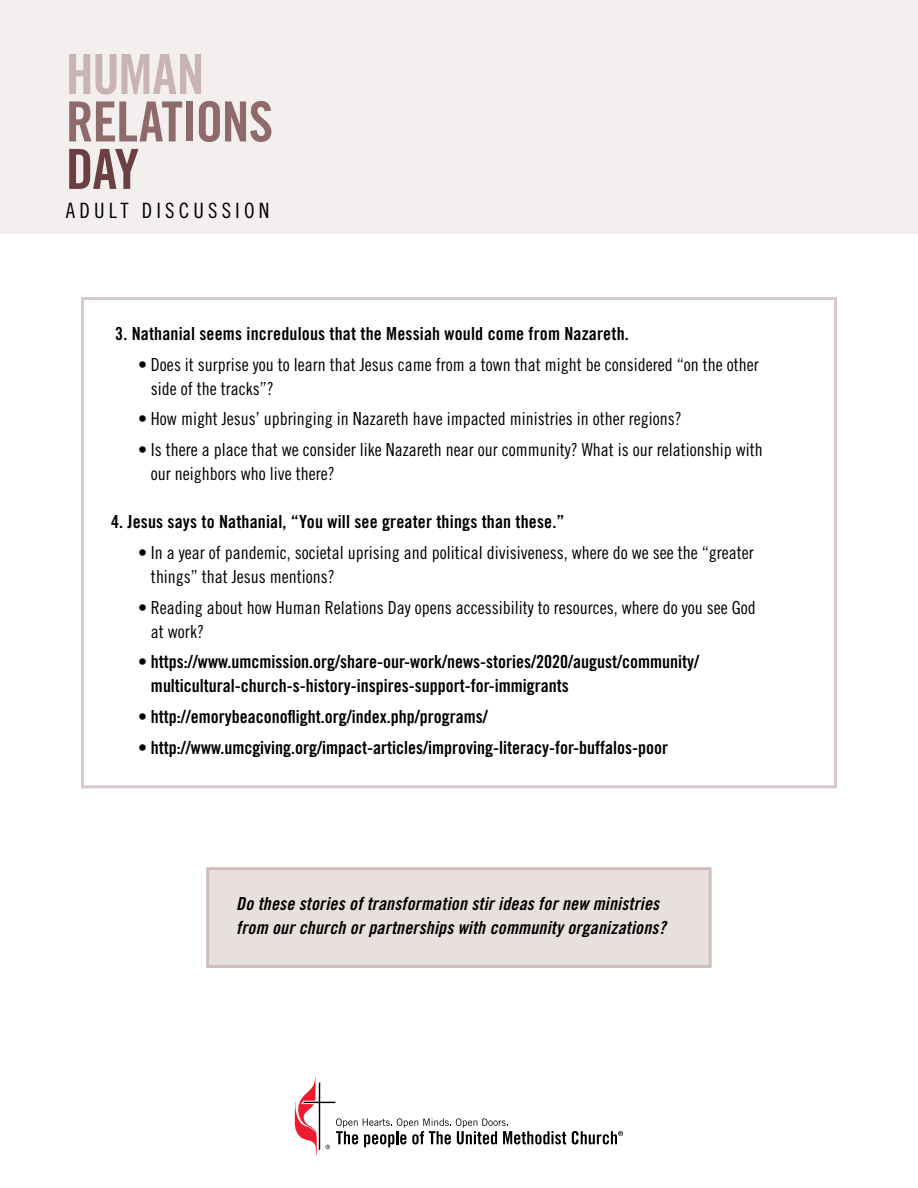
<style>
.page{position:relative;width:918px;height:1188px;background:#fff}
.page>*{position:absolute;margin:0;border:0;box-sizing:border-box;transform-origin:0 0}
.t1{font:55.35px "Trade Gothic LT Std Bd Cn 20";letter-spacing:-.015em;color:#8f6a6b}
.t2{font:55.35px "Trade Gothic LT Std Bd Cn 20";letter-spacing:-.015em;color:#c8b4b3}
.t3{font:55.35px "Trade Gothic LT Std Bd Cn 20";color:#6b4042}
.t4{font:21.15px "Trade Gothic LT Std Cn 18";letter-spacing:.195em;color:#000}
.t5{font:18px/24px "Trade Gothic LT Std Cn 18";color:#000}
.t6{font:18px/24px "Trade Gothic LT Std Bd Cn 20";color:#000}
.t7{font:italic 18px/24px "Trade Gothic LT Std Bd Cn 20";color:#000}
.s1{font-family:"Trade Gothic LT Std Cn 18"}
</style>
<div class="page">
<div style="left:0;top:0;width:918px;height:234px;background:#f3efee"></div>
<svg style="left:572px;top:1131px;width:51px;height:13px"></svg>
<svg style="left:295px;top:1077px;width:271px;height:78px"></svg>
<div style="left:81px;top:297px;width:756px;height:491px;border:3px solid #d7c9c8"></div>
<div style="left:208px;top:869px;width:502px;height:98px;background:#e8e0de"></div>
<div style="left:206px;top:867px;width:506px;height:101px;border:3px solid #d0bebd"></div>
<h1 class="t2" style="left:66px;top:41px;width:140px">HUMAN</h1>
<h1 class="t1" style="left:66px;top:88px;width:209px">RELATIONS</h1>
<h1 class="t3" style="left:66px;top:136px;width:75px">DAY</h1>
<p class="t4" style="left:66px;top:198px;width:205px">ADULT DISCUSSION</p>
<p class="t6" style="left:115px;top:321px;width:515px">3. Nathanial seems incredulous that the Messiah would come from Nazareth.</p>
<p class="t5" style="left:151px;top:352px;width:609px;text-indent:-13px">• Does it surprise you to learn that Jesus came from a town that might be considered “on the other side of the tracks”?</p>
<p class="t5" style="left:138px;top:407px;width:545px">• How might Jesus’ upbringing in Nazareth have impacted ministries in other regions?</p>
<p class="t5" style="left:151px;top:438px;width:613px;text-indent:-13px">• Is there a place that we consider like Nazareth near our community? What is our relationship with our neighbors who live there?</p>
<p class="t6" style="left:111px;top:510px;width:455px">4. Jesus says to Nathanial, “You will see greater things than these.”</p>
<p class="t5" style="left:151px;top:540px;width:604px;text-indent:-13px">• In a year of pandemic, societal uprising and political divisiveness, where do we see the “greater things” that Jesus mentions?</p>
<p class="t5" style="left:151px;top:595px;width:606px;text-indent:-13px">• Reading about how Human Relations Day opens accessibility to resources, where do you see God at work?</p>
<p class="t6" style="left:151px;top:650px;width:550px;text-indent:-13px"><span class="s1">•</span> https://www.umcmission.org/share-our-work/news-stories/2020/august/community/ multicultural-church-s-history-inspires-support-for-immigrants</p>
<p class="t6" style="left:138px;top:705px;width:351px"><span class="s1">•</span> http://emorybeaconoflight.org/index.php/programs/</p>
<p class="t6" style="left:138px;top:735px;width:532px"><span class="s1">•</span> http://www.umcgiving.org/impact-articles/improving-literacy-for-buffalos-poor</p>
<p class="t7" style="left:236px;top:892px;width:436px">Dothesestoriesoftransformationstirideasfornew ministries from ourchurchorpartnershipswithcommunityorganizations?</p>
</div>
